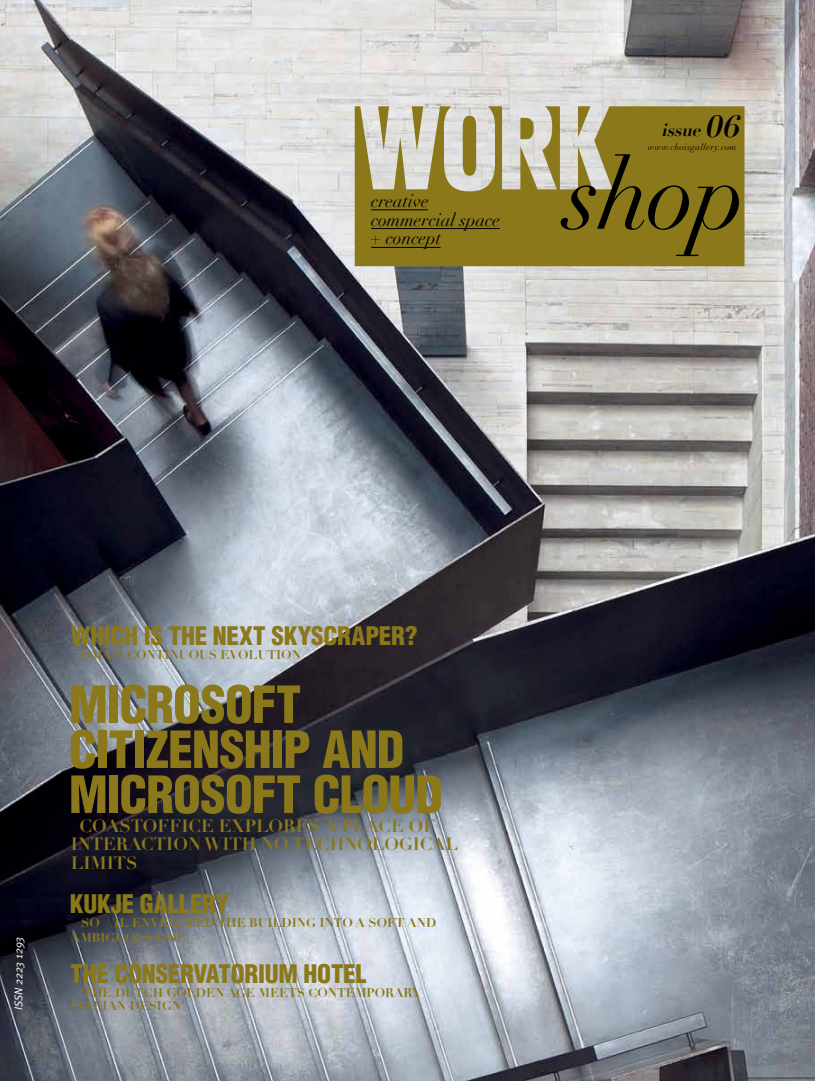
<style>
.page{position:relative;width:815px;height:1081px;background:#fff}
.page>*{position:absolute;margin:0;border:0;box-sizing:border-box;transform-origin:0 0}
.t1{font:italic 98px "Didot";color:#000}
.t2{font:900 condensed 50px/45px "Helvetica";letter-spacing:-.02em;color:#8a781a}
.t3{font:900 condensed 25px "Helvetica";letter-spacing:-.01em;color:#8a781a}
.t4{font:italic 17.88px/18.6px "Didot";color:#000}
.t5{font:700 17.5px/18.5px "Didot";color:#8a781a}
.t6{font:italic 700 17.5px "Didot";color:#000}
.t7{font:700 12.5px/15px "Didot";color:#8a781a}
.t8{font:italic 11.25px "Meta Plus Normal";letter-spacing:-.01em;color:#fff}
.t9{font:italic 8.75px "Didot";letter-spacing:.05em;color:#000}
.s1{font-size:30px}
.s2{font-size:12.5px}
</style>
<div class="page">
<img style="left:0;top:0;width:815px;height:1081px">
<svg style="left:355px;top:106px;width:389px;height:160px;background:#9d8f46"></svg>
<hr style="left:371px;top:209px;width:57px;height:1px;background:#000">
<hr style="left:371px;top:247px;width:70px;height:1px;background:#000">
<hr style="left:371px;top:228px;width:129px;height:1px;background:#000">
<h3 class="t4" style="left:371px;top:192px;width:130px">creative commercial space + concept</h3>
<h3 class="t6" style="left:661px;top:119px;width:87px">issue <span class="s1">06</span></h3>
<p class="t9" style="left:648px;top:141px;width:90px">www.choisgallery.com</p>
<h1 class="t1" style="left:565px;top:134px;width:182px">shop</h1>
<p class="t8" style="left:12px;top:1010px;width:75px;rotate:-90deg">ISSN 2223 1293</p>
<h3 class="t3" style="left:71px;top:620px;width:348px">WHICH IS THE NEXT SKYSCRAPER?</h3>
<p class="t7" style="left:71px;top:647px;width:232px">– OMA‛S CONTINUOUS EVOLUTION</p>
<h2 class="t2" style="left:69px;top:682px;width:376px">MICROSOFT<br>CITIZENSHIP AND<br>MICROSOFT CLOUD</h2>
<h3 class="t5" style="left:71px;top:816px;width:389px"><span class="s2">–</span> COASTOFFICE EXPLORES A PLACE OF<br>INTERACTION WITH NO TECHNOLOGICAL<br>LIMITS</h3>
<h3 class="t3" style="left:70px;top:887px;width:161px">KUKJE GALLERY</h3>
<p class="t7" style="left:71px;top:915px;width:367px">– SO – IL ENVELOPED THE BUILDING INTO A SOFT AND<br>AMBIGUOUS ONE</p>
<h3 class="t3" style="left:70px;top:958px;width:298px">THE CONSERVATORIUM HOTEL</h3>
<p class="t7" style="left:71px;top:986px;width:352px;line-height:12.8px">– ‘THE DUTCH GOLDEN AGE MEETS CONTEMPORARY<br>ITALIAN DESIGN‛</p>
</div>
